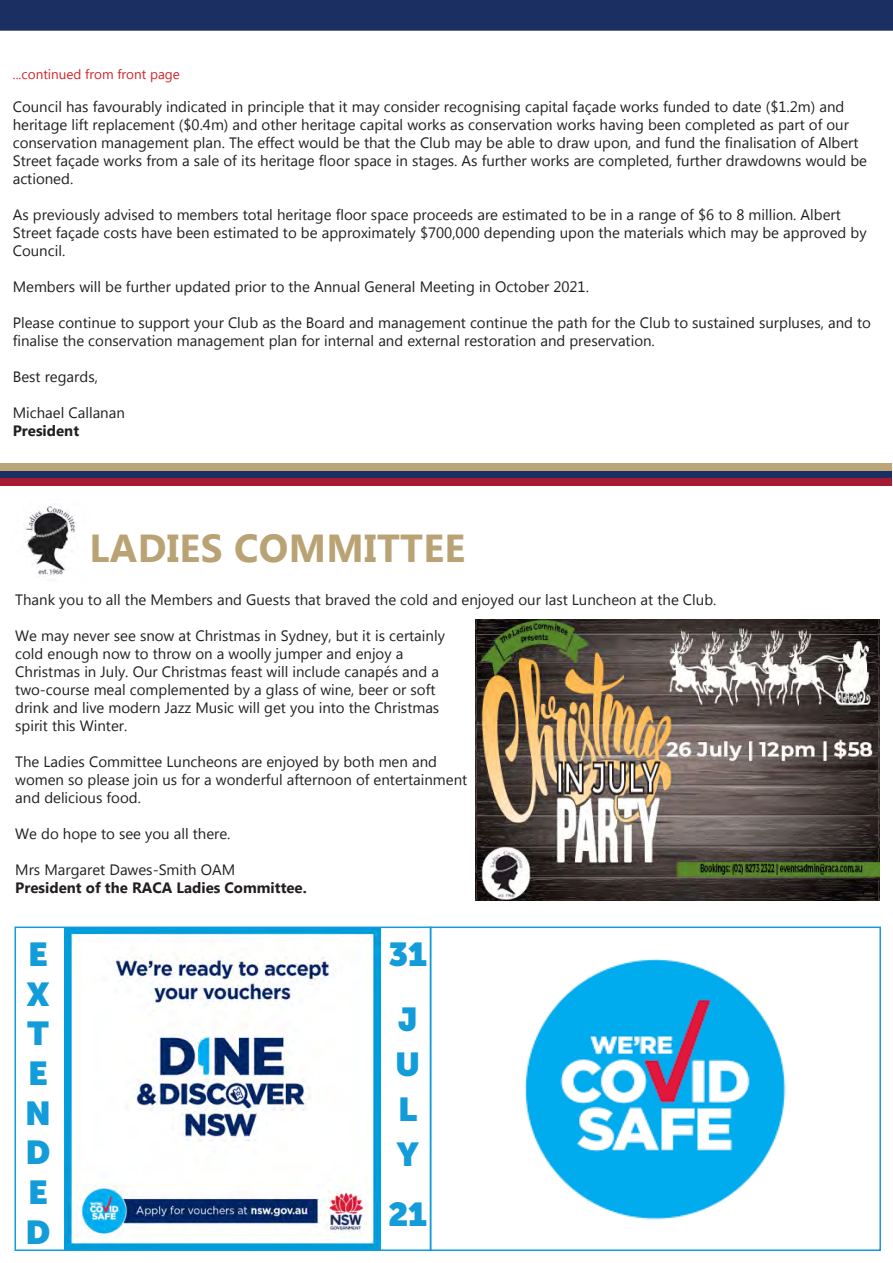
<style>
.page{position:relative;width:893px;height:1263px;background:#fff}
.page>*{position:absolute;margin:0;border:0;box-sizing:border-box;transform-origin:0 0}
.title_serif{font:700 39px "Myanmar Text";letter-spacing:.01em;color:#b9a274}
.t1{font:900 33px "Museo Sans Display";color:#129cd9}
.t2{font:15px/18px "Myanmar Text";color:#231f20}
.t3{font:700 15px "Myanmar Text";color:#231f20}
.t4{font:13.5px "Myanmar Text";color:#d1232a}
</style>
<div class="page">
<div style="left:0;top:0;width:893px;height:31px;background:#1b2f62"></div>
<img style="left:25px;top:505px;width:51px;height:70px">
<div style="left:1px;top:463px;width:891px;height:8px;background:#bba477"></div>
<div style="left:1px;top:471px;width:891px;height:7px;background:#1b2f62"></div>
<div style="left:1px;top:478px;width:891px;height:8px;background:#a61a32"></div>
<img style="left:476px;top:619px;width:403px;height:281px">
<img style="left:65px;top:929px;width:316px;height:319px">
<div style="left:15px;top:926px;width:416px;height:325px;border:2px solid #119cd9"></div>
<img style="left:525px;top:959px;width:261px;height:261px">
<div style="left:430px;top:926px;width:451px;height:325px;border:2px solid #119cd9"></div>
<p class="t4" style="left:13px;top:66px;width:169px">...continued from front page</p>
<p class="t2" style="left:13px;top:98px;width:856px">Council has favourably indicated in principle that it may consider recognising capital façade works funded to date ($1.2m) and heritage lift replacement ($0.4m) and other heritage capital works as conservation works having been completed as part of our conservation management plan. The effect would be that the Club may be able to draw upon, and fund the finalisation of Albert Street façade works from a sale of its heritage floor space in stages. As further works are completed, further drawdowns would be actioned.</p>
<p class="t2" style="left:13px;top:206px;width:855px">As previously advised to members total heritage floor space proceeds are estimated to be in a range of $6 to 8 million. Albert<br>Street façade costs have been estimated to be approximately $700,000 depending upon the materials which may be approved by<br>Council.</p>
<p class="t2" style="left:13px;top:278px;width:578px">Members will be further updated prior to the Annual General Meeting in October 2021.</p>
<p class="t2" style="left:13px;top:314px;width:860px">Please continue to support your Club as the Board and management continue the path for the Club to sustained surpluses, and to finalise the conservation management plan for internal and external restoration and preservation.</p>
<p class="t2" style="left:13px;top:368px;width:87px">Best regards,</p>
<p class="t2" style="left:13px;top:404px;width:114px">Michael Callanan</p>
<p class="t3" style="left:13px;top:422px;width:68px">President</p>
<p class="title_serif" style="left:90px;top:526px;width:377px">LADIES COMMITTEE</p>
<p class="t2" style="left:15px;top:591px;width:703px">Thank you to all the Members and Guests that braved the cold and enjoyed our last Luncheon at the Club.</p>
<p class="t2" style="left:15px;top:627px;width:431px">We may never see snow at Christmas in Sydney, but it is certainly cold enough now to throw on a woolly jumper and enjoy a Christmas in July. Our Christmas feast will include canapés and a two-course meal complemented by a glass of wine, beer or soft drink and live modern Jazz Music will get you into the Christmas spirit this Winter.</p>
<p class="t2" style="left:15px;top:753px;width:454px">The Ladies Committee Luncheons are enjoyed by both men and women so please join us for a wonderful afternoon of entertainment and delicious food.</p>
<p class="t2" style="left:15px;top:825px;width:217px">We do hope to see you all there.</p>
<p class="t2" style="left:15px;top:861px;width:222px">Mrs Margaret Dawes-Smith OAM</p>
<p class="t3" style="left:15px;top:879px;width:293px">President of the RACA Ladies Committee.</p>
<p class="t1" style="left:28px;top:935px;width:21px">E</p>
<p class="t1" style="left:27px;top:975px;width:24px">X</p>
<p class="t1" style="left:27px;top:1015px;width:23px">T</p>
<p class="t1" style="left:29px;top:1054px;width:21px">E</p>
<p class="t1" style="left:26px;top:1094px;width:27px">N</p>
<p class="t1" style="left:26px;top:1133px;width:26px">D</p>
<p class="t1" style="left:29px;top:1173px;width:21px">E</p>
<p class="t1" style="left:26px;top:1213px;width:26px">D</p>
<p class="t1" style="left:389px;top:935px;width:40px">31</p>
<p class="t1" style="left:398px;top:1000px;width:21px">J</p>
<p class="t1" style="left:396px;top:1045px;width:26px">U</p>
<p class="t1" style="left:398px;top:1090px;width:20px">L</p>
<p class="t1" style="left:397px;top:1135px;width:23px">Y</p>
<p class="t1" style="left:388px;top:1195px;width:40px">21</p>
</div>
